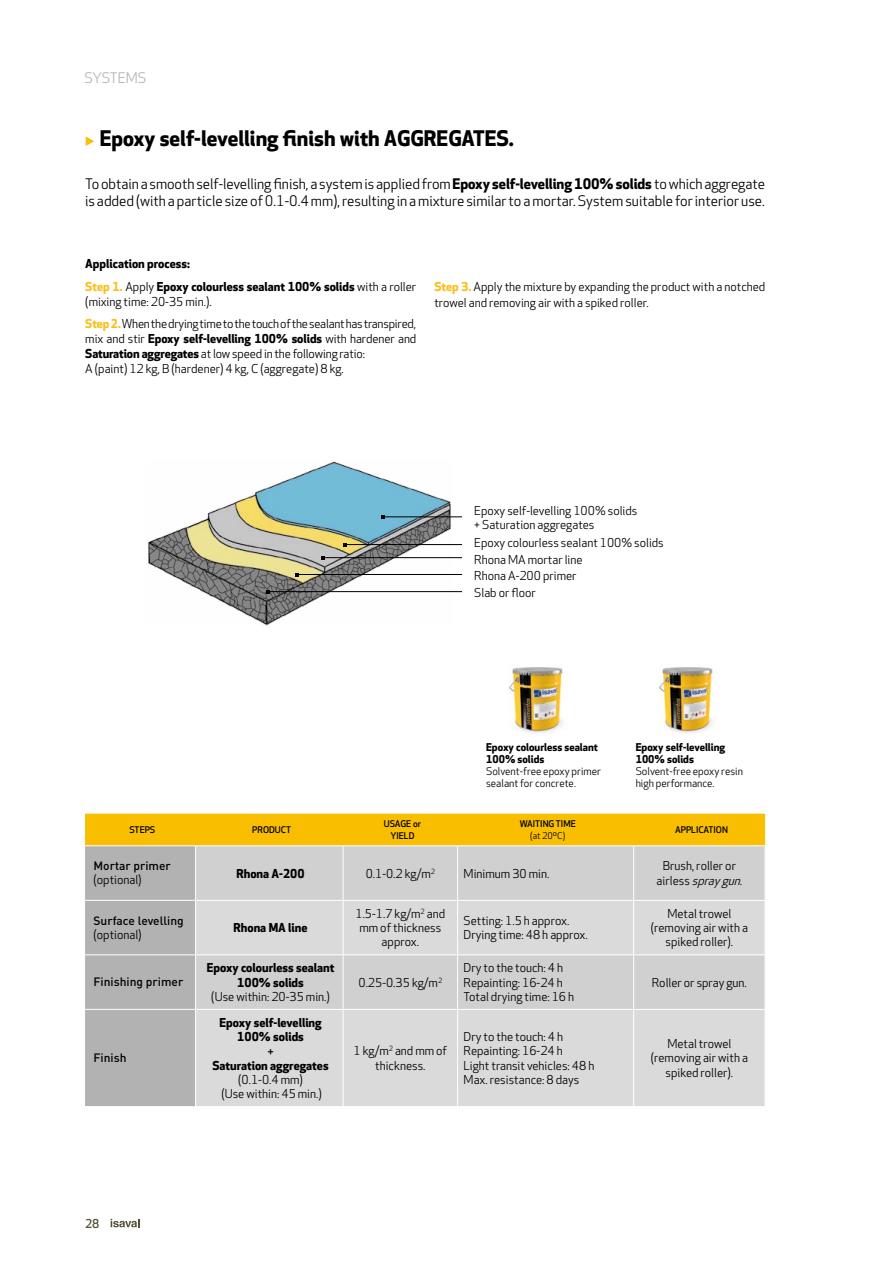
<style>
.page{position:relative;width:893px;height:1263px;background:#fff}
.page>*{position:absolute;margin:0;border:0;box-sizing:border-box;transform-origin:0 0}
.t1{font:700 21px "Apex New";color:#000}
.t2{font:14.25px/16.5px "Apex New";color:#000}
.t3{font:14.25px "Apex New";letter-spacing:-.015em;color:#b3b2b2}
.t4{font:12px/14.2px "Apex New";color:#000;text-align:center}
.t5{font:700 12px/14.2px "Apex New";color:#000;text-align:center}
.t6{font:12px/22.5px "Apex New";letter-spacing:-.02em;color:#000}
.t7{font:500 12px "DIN Pro";color:#000}
.t8{font:500 12px "Apex New";color:#555334}
.t9{font:10.5px/12px "Apex New";color:#000}
.t10{font:700 10.5px/12px "Apex New";color:#000}
.t11{font:500 9px/12px "Apex New";color:#000;text-align:center}
.t12{font:9px "Apex New";color:#000}
.s1{font-size:12.75px;color:#f9be00}
.s2{font-weight:700}
.s3{color:#f9c01d}
.s4{font-weight:400}
.s5{font-weight:700;color:#f9c01d}
.s6{font-style:italic}
</style>
<div class="page">
<svg style="left:111px;top:1219px;width:28px;height:8px"></svg>
<svg style="left:85px;top:814px;width:680px;height:292px"></svg>
<div style="left:196px;top:846px;width:569px;height:54px;background:#d0d0d0"></div>
<svg style="left:196px;top:901px;width:569px;height:205px;fill:#dadada"></svg>
<hr style="left:85px;top:900px;width:111px;height:1px;background:#fff">
<hr style="left:85px;top:1009px;width:111px;height:1px;background:#fff">
<hr style="left:196px;top:900px;width:147px;height:1px;background:#fff">
<hr style="left:196px;top:1009px;width:147px;height:1px;background:#fff">
<hr style="left:85px;top:845px;width:111px;height:1px;background:#fff">
<hr style="left:196px;top:845px;width:147px;height:1px;background:#fff">
<hr style="left:343px;top:845px;width:115px;height:1px;background:#fff">
<hr style="left:458px;top:845px;width:176px;height:1px;background:#fff">
<hr style="left:634px;top:845px;width:131px;height:1px;background:#fff">
<hr style="left:195px;top:846px;width:1px;height:54px;background:#fff">
<hr style="left:343px;top:846px;width:1px;height:54px;background:#fff">
<hr style="left:457px;top:846px;width:1px;height:54px;background:#fff">
<hr style="left:633px;top:846px;width:1px;height:54px;background:#fff">
<hr style="left:458px;top:900px;width:176px;height:1px;background:#fff">
<hr style="left:634px;top:900px;width:131px;height:1px;background:#fff">
<hr style="left:633px;top:901px;width:1px;height:53px;background:#fff">
<hr style="left:458px;top:1009px;width:176px;height:1px;background:#fff">
<hr style="left:634px;top:1009px;width:131px;height:1px;background:#fff">
<hr style="left:633px;top:1010px;width:1px;height:96px;background:#fff">
<hr style="left:195px;top:901px;width:1px;height:53px;background:#fff">
<hr style="left:195px;top:1010px;width:1px;height:96px;background:#fff">
<hr style="left:343px;top:901px;width:1px;height:53px;background:#fff">
<hr style="left:457px;top:901px;width:1px;height:53px;background:#fff">
<hr style="left:195px;top:955px;width:1px;height:54px;background:#fff">
<hr style="left:343px;top:955px;width:1px;height:54px;background:#fff">
<hr style="left:457px;top:955px;width:1px;height:54px;background:#fff">
<hr style="left:633px;top:955px;width:1px;height:54px;background:#fff">
<hr style="left:343px;top:1010px;width:1px;height:96px;background:#fff">
<hr style="left:457px;top:1010px;width:1px;height:96px;background:#fff">
<hr style="left:343px;top:900px;width:115px;height:1px;background:#fff">
<hr style="left:196px;top:954px;width:147px;height:1px;background:#fff">
<hr style="left:343px;top:954px;width:115px;height:1px;background:#fff">
<hr style="left:458px;top:954px;width:176px;height:1px;background:#fff">
<hr style="left:634px;top:954px;width:131px;height:1px;background:#fff">
<hr style="left:343px;top:1009px;width:115px;height:1px;background:#fff">
<hr style="left:85px;top:954px;width:111px;height:1px;background:#fff">
<img style="left:659px;top:667px;width:55px;height:66px">
<img style="left:509px;top:667px;width:55px;height:66px">
<img style="left:148px;top:461px;width:304px;height:164px">
<hr style="left:382px;top:516px;width:80px;height:1px;background:#000">
<hr style="left:345px;top:544px;width:117px;height:1px;background:#000">
<hr style="left:323px;top:557px;width:139px;height:1px;background:#000">
<svg style="left:321px;top:556px;width:4px;height:4px"></svg>
<hr style="left:297px;top:574px;width:165px;height:1px;background:#000">
<svg style="left:295px;top:572px;width:4px;height:4px"></svg>
<hr style="left:268px;top:591px;width:194px;height:1px;background:#000">
<svg style="left:266px;top:590px;width:4px;height:4px"></svg>
<p class="t3" style="left:85px;top:69px;width:63px">SYSTEMS</p>
<h1 class="t1" style="left:85px;top:123px;width:430px"><span class="s1">▶</span> Epoxy self-levelling finish with AGGREGATES.</h1>
<p class="t2" style="left:85px;top:176px;width:681px">To obtain a smooth self-levelling finish, a system is applied from <span class="s2">Epoxy self-levelling 100% solids</span> to which aggregate is added (with a particle size of 0.1-0.4 mm), resulting in a mixture similar to a mortar. System suitable for interior use.</p>
<p class="t5" style="left:85px;top:252px;width:332px;line-height:22.5px;text-align:left">Application process:<br><span class="s3">Step 1.</span> <span class="s4">Apply</span> Epoxy colourless sealant 100% solids <span class="s4">with a roller</span></p>
<p class="t6" style="left:85px;top:290px;width:332px">(mixing time: 20-35 min.).<br><span class="s5">Step 2.</span>When the drying time to the touch of the sealant has transpired,</p>
<p class="t4" style="left:85px;top:332px;width:333px;line-height:15px;text-align:left">mix and stir <span class="s2">Epoxy self-levelling 100% solids</span> with hardener and<br><span class="s2">Saturation aggregates</span> at low speed in the following ratio:<br>A (paint) 12 kg, B (hardener) 4 kg, C (aggregate) 8 kg.</p>
<p class="t4" style="left:434px;top:278px;width:333px;line-height:16.5px;text-align:left"><span class="s5">Step 3.</span> Apply the mixture by expanding the product with a notched trowel and removing air with a spiked roller.</p>
<p class="t4" style="left:474px;top:504px;width:165px;line-height:13.5px;text-align:left">Epoxy self-levelling 100% solids + Saturation aggregates</p>
<p class="t4" style="left:474px;top:535px;width:191px">Epoxy colourless sealant 100% solids</p>
<p class="t4" style="left:474px;top:552px;width:110px">Rhona MA mortar line</p>
<p class="t4" style="left:474px;top:569px;width:104px">Rhona A-200 primer</p>
<p class="t4" style="left:474px;top:585px;width:63px">Slab or floor</p>
<p class="t10" style="left:486px;top:740px;width:113px">Epoxy colourless sealant<br>100% solids</p>
<p class="t9" style="left:486px;top:765px;width:116px">Solvent-free epoxy primer sealant for concrete.</p>
<p class="t10" style="left:636px;top:740px;width:91px">Epoxy self-levelling<br>100% solids</p>
<p class="t9" style="left:636px;top:765px;width:109px">Solvent-free epoxy resin high performance.</p>
<p class="t11" style="left:130px;top:824px;width:27px">STEPS</p>
<p class="t11" style="left:252px;top:824px;width:40px">PRODUCT</p>
<p class="t11" style="left:384px;top:818px;width:39px">USAGE or<br>YIELD</p>
<p class="t11" style="left:520px;top:818px;width:58px">WAITING TIME</p>
<p class="t12" style="left:530px;top:830px;width:36px">(at 20⁰C)</p>
<p class="t11" style="left:675px;top:824px;width:54px">APPLICATION</p>
<p class="t7" style="left:94px;top:856px;width:79px">Mortar primer</p>
<p class="t4" style="left:94px;top:873px;width:50px">(optional)</p>
<p class="t7" style="left:94px;top:911px;width:92px">Surface levelling</p>
<p class="t4" style="left:94px;top:927px;width:50px">(optional)</p>
<p class="t7" style="left:94px;top:972px;width:91px">Finishing primer</p>
<p class="t7" style="left:94px;top:1048px;width:34px">Finish</p>
<p class="t5" style="left:236px;top:865px;width:70px">Rhona A-200</p>
<p class="t4" style="left:366px;top:866px;width:71px">0.1-0.2 kg/m<sup>2</sup></p>
<p class="t4" style="left:464px;top:866px;width:87px">Minimum 30 min.</p>
<p class="t4" style="left:657px;top:859px;width:91px">Brush, roller or<br>a i r l e s s <span class="s6">spraygun.</span></p>
<p class="t5" style="left:234px;top:920px;width:75px">Rhona MA line</p>
<p class="t5" style="left:207px;top:960px;width:129px">Epoxy colourless sealant<br>100% solids</p>
<p class="t4" style="left:211px;top:989px;width:120px">(Use within: 20-35 min.)</p>
<p class="t5" style="left:219px;top:1015px;width:104px">Epoxy self-levelling<br>100% solids</p>
<p class="t7" style="left:267px;top:1041px;width:8px">+</p>
<p class="t5" style="left:213px;top:1057px;width:118px">Saturation aggregates</p>
<p class="t4" style="left:221px;top:1072px;width:102px">(0.1-0.4 mm)<br>(Use within: 45 min.)</p>
<p class="t4" style="left:355px;top:906px;width:91px">1.5-1.7 kg/m<sup>2</sup> and mm of thickness approx.</p>
<p class="t4" style="left:464px;top:913px;width:126px;text-align:left">Setting: 1.5 h approx.<br>Drying time: 48 h approx.</p>
<p class="t4" style="left:651px;top:906px;width:99px">Metal trowel (removing air with a spiked roller).</p>
<p class="t4" style="left:358px;top:975px;width:85px">0.25-0.35 kg/m<sup>2</sup></p>
<p class="t4" style="left:354px;top:1044px;width:95px">1 kg/m<sup>2</sup> and mm of thickness.</p>
<p class="t4" style="left:464px;top:961px;width:112px;text-align:left">Dry to the touch: 4 h<br>Repainting: 16-24 h<br>Total drying time: 16 h</p>
<p class="t4" style="left:652px;top:975px;width:97px">Roller or spray gun.</p>
<p class="t4" style="left:464px;top:1030px;width:132px;text-align:left">Dry to the touch: 4 h<br>Repainting: 16-24 h<br>Light transit vehicles: 48 h<br>Max. resistance: 8 days</p>
<p class="t4" style="left:651px;top:1037px;width:99px">Metal trowel (removing air with a spiked roller).</p>
<p class="t8" style="left:85px;top:1215px;width:16px">28</p>
</div>
